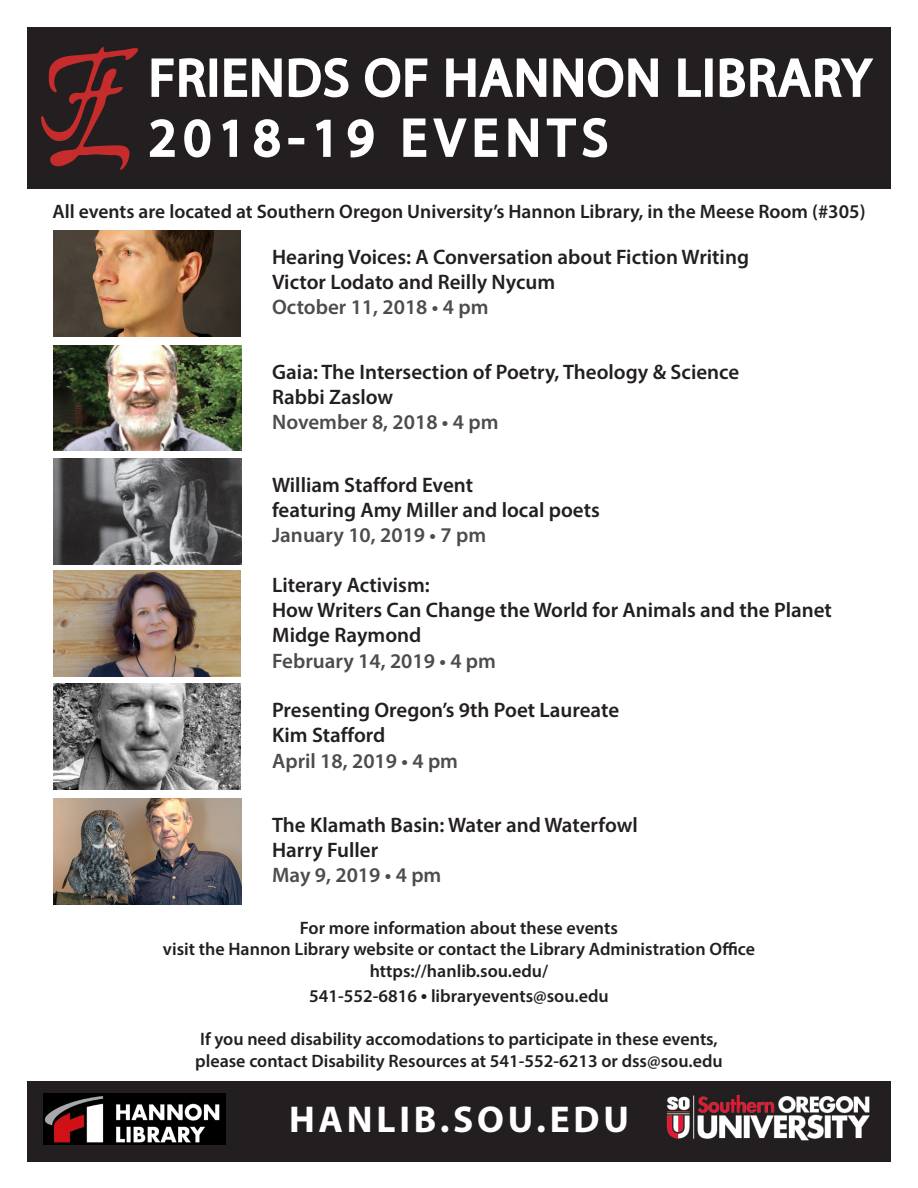
<style>
.page{position:relative;width:918px;height:1188px;background:#fff}
.page>*{position:absolute;margin:0;border:0;box-sizing:border-box;transform-origin:0 0}
.t1{font:52.5px "Myriad Pro";letter-spacing:.04em;color:#fff}
.t2{font:52.5px "Myriad Pro";letter-spacing:.15em;color:#fff}
.t3{font:700 37.5px "Myriad Pro";letter-spacing:.1em;color:#fff}
.t4{font:600 21px "Myriad Pro";color:#231f20}
.t5{font:600 21px "Myriad Pro";color:#4b4c4d}
.t6{font:600 19.5px "Myriad Pro";color:#231f20}
.t7{font:600 18px "Myriad Pro";color:#231f20}
.s1{font-size:21px}
</style>
<div class="page">
<div style="left:27px;top:1081px;width:864px;height:81px;background:#231f20"></div>
<img style="left:666px;top:1096px;width:204px;height:45px">
<img style="left:44px;top:1093px;width:182px;height:52px">
<div style="left:27px;top:27px;width:864px;height:162px;background:#231f20"></div>
<svg style="left:41px;top:46px;width:97px;height:124px"></svg>
<svg style="left:151px;top:58px;width:55px;height:39px"></svg>
<div style="left:210px;top:58px;width:7px;height:39px;border:3px solid #fff"></div>
<svg style="left:224px;top:57px;width:125px;height:41px"></svg>
<svg style="left:365px;top:57px;width:63px;height:41px"></svg>
<svg style="left:446px;top:57px;width:212px;height:41px"></svg>
<svg style="left:678px;top:58px;width:23px;height:39px"></svg>
<div style="left:705px;top:58px;width:8px;height:39px;border:3px solid #fff"></div>
<svg style="left:719px;top:58px;width:155px;height:40px"></svg>
<svg style="left:149px;top:119px;width:26px;height:38px"></svg>
<svg style="left:184px;top:119px;width:27px;height:39px"></svg>
<svg style="left:222px;top:119px;width:15px;height:38px"></svg>
<svg style="left:253px;top:119px;width:27px;height:39px"></svg>
<div style="left:288px;top:138px;width:16px;height:6px;border:3px solid #fff"></div>
<svg style="left:316px;top:119px;width:15px;height:38px"></svg>
<svg style="left:347px;top:119px;width:27px;height:39px"></svg>
<svg style="left:403px;top:118px;width:95px;height:39px"></svg>
<svg style="left:508px;top:118px;width:30px;height:39px"></svg>
<svg style="left:546px;top:117px;width:62px;height:41px"></svg>
<img style="left:54px;top:799px;width:188px;height:105px">
<img style="left:54px;top:345px;width:188px;height:106px">
<img style="left:54px;top:684px;width:187px;height:106px">
<img style="left:54px;top:571px;width:187px;height:106px">
<img style="left:54px;top:230px;width:187px;height:106px">
<img style="left:54px;top:458px;width:188px;height:106px">
<p class="t1" style="left:149px;top:45px;width:723px">FRIENDS OF HANNON LIBRARY</p>
<p class="t2" style="left:149px;top:105px;width:460px">2018-19 EVENTS</p>
<p class="t6" style="left:52px;top:199px;width:815px">All events are located at Southern Oregon University’s Hannon Library, in the Meese Room (#305)</p>
<p class="t4" style="left:272px;top:244px;width:478px">Hearing Voices: A Conversation about Fiction Writing</p>
<p class="t4" style="left:272px;top:269px;width:285px">Victor Lodato and Reilly Nycum</p>
<p class="t5" style="left:272px;top:294px;width:218px">October 11, 2018 • 4 pm</p>
<p class="t4" style="left:272px;top:358px;width:469px">Gaia: The Intersection of Poetry, Theology &amp; Science</p>
<p class="t4" style="left:272px;top:383px;width:123px">Rabbi Zaslow</p>
<p class="t5" style="left:272px;top:409px;width:228px">November 8, 2018 • 4 pm</p>
<p class="t4" style="left:272px;top:472px;width:202px">William Stafford Event</p>
<p class="t4" style="left:272px;top:497px;width:329px">featuring Amy Miller and local poets</p>
<p class="t5" style="left:272px;top:522px;width:216px">January 10, 2019 • 7 pm</p>
<p class="t4" style="left:272px;top:572px;width:159px">Literary Activism:</p>
<p class="t4" style="left:272px;top:597px;width:561px">How Writers Can Change the World for Animals and the Planet</p>
<p class="t4" style="left:272px;top:622px;width:151px">Midge Raymond</p>
<p class="t5" style="left:272px;top:647px;width:225px">February 14, 2019 • 4 pm</p>
<p class="t4" style="left:272px;top:697px;width:349px">Presenting Oregon’s 9th Poet Laureate</p>
<p class="t4" style="left:272px;top:722px;width:115px">Kim Stafford</p>
<p class="t5" style="left:272px;top:747px;width:187px">April 18, 2019 • 4 pm</p>
<p class="t4" style="left:272px;top:811px;width:367px">The Klamath Basin: Water and Waterfowl</p>
<p class="t4" style="left:272px;top:837px;width:108px">Harry Fuller</p>
<p class="t5" style="left:272px;top:862px;width:171px">May 9, 2019 • 4 pm</p>
<p class="t7" style="left:300px;top:916px;width:320px">For more information about these events</p>
<p class="t7" style="left:163px;top:938px;width:594px">visit the Hannon Library website or contact the Library Administration Office</p>
<p class="t7" style="left:370px;top:959px;width:180px">https://hanlib.sou.edu/</p>
<p class="t7" style="left:309px;top:985px;width:301px">541-552-6816 <span class="s1">•</span> libraryevents@sou.edu</p>
<p class="t7" style="left:200px;top:1028px;width:519px">If you need disability accomodations to participate in these events,</p>
<p class="t7" style="left:195px;top:1049px;width:529px">please contact Disability Resources at 541-552-6213 or dss@sou.edu</p>
<p class="t3" style="left:289px;top:1095px;width:341px">HANLIB.SOU.EDU</p>
</div>
